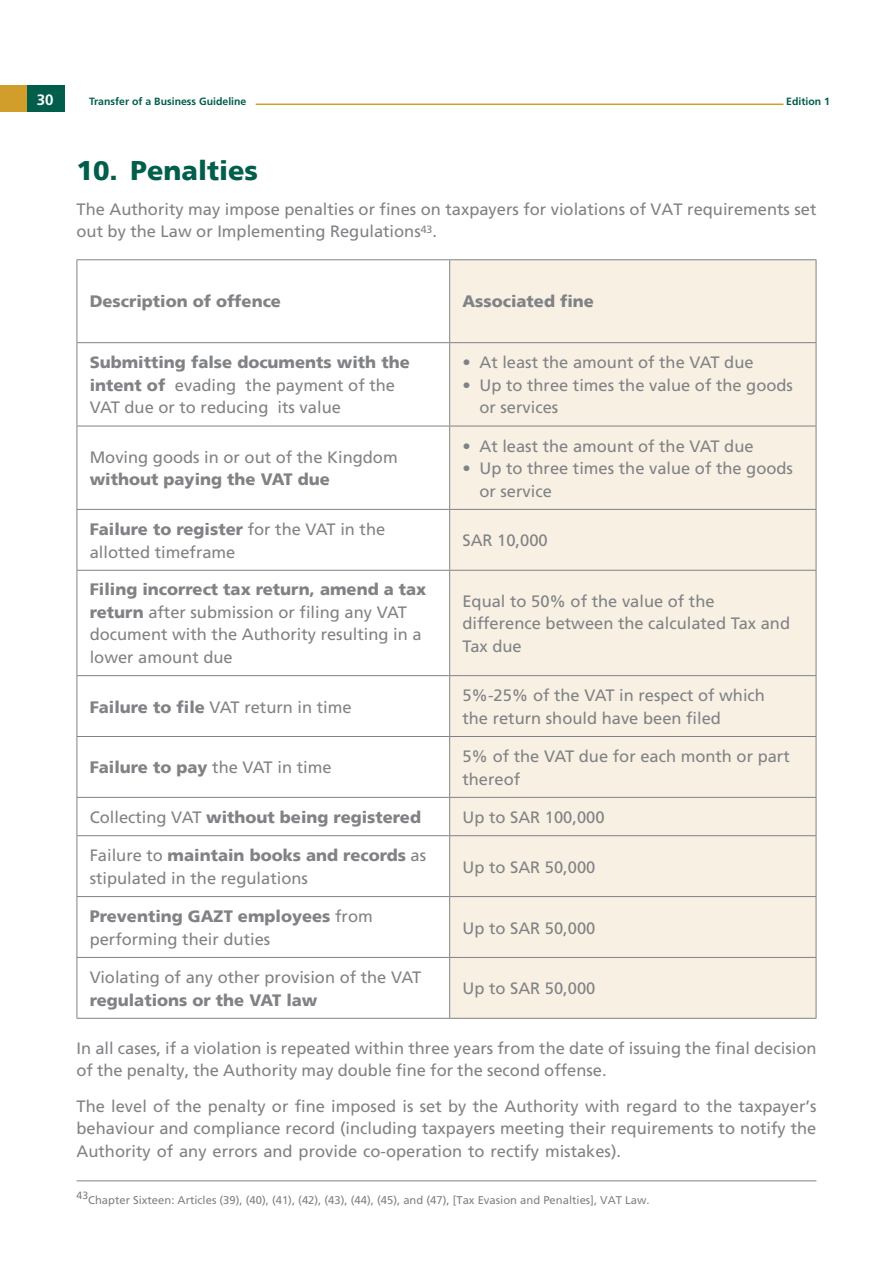
<style>
.page{position:relative;width:893px;height:1263px;background:#fff}
.page>*{position:absolute;margin:0;border:0;box-sizing:border-box;transform-origin:0 0}
.t1{font:900 27px "Frutiger 75";color:#005e4b}
.t2{font:16.5px/22.5px "Frutiger";color:#808285}
.t3{font:900 16.5px "Frutiger 75";color:#808285}
.t4{font:700 15px "Frutiger";color:#fff}
.t5{font:11.25px "Frutiger";color:#808285}
.t6{font:700 10.5px "Frutiger";color:#005e4b}
.t7{font:10.5px "Frutiger";color:#808285}
.s1{font-size:16.5px}
.s2{font-family:"Frutiger";font-weight:400}
.s3{font-family:"Frutiger 75";font-weight:900}
</style>
<div class="page">
<div style="left:26px;top:85px;width:38px;height:27px;background:#005e4b"></div>
<div style="left:0;top:85px;width:26px;height:27px;background:#d19e2c"></div>
<hr style="left:256px;top:104px;width:527px;height:1px;background:#d19e2c">
<hr style="left:77px;top:1180px;width:739px;height:1px;background:#808285">
<div style="left:450px;top:260px;width:366px;height:758px;background:#f8f0e3"></div>
<hr style="left:77px;top:259px;width:373px;height:1px;background:#808285">
<hr style="left:77px;top:260px;width:1px;height:82px;background:#808285">
<hr style="left:450px;top:259px;width:366px;height:1px;background:#808285">
<hr style="left:449px;top:260px;width:1px;height:82px;background:#808285">
<hr style="left:816px;top:260px;width:1px;height:82px;background:#808285">
<hr style="left:77px;top:342px;width:373px;height:1px;background:#808285">
<hr style="left:77px;top:343px;width:1px;height:83px;background:#808285">
<hr style="left:450px;top:342px;width:366px;height:1px;background:#808285">
<hr style="left:449px;top:343px;width:1px;height:83px;background:#808285">
<hr style="left:816px;top:343px;width:1px;height:83px;background:#808285">
<hr style="left:77px;top:426px;width:373px;height:1px;background:#808285">
<hr style="left:77px;top:426px;width:1px;height:83px;background:#808285">
<hr style="left:450px;top:426px;width:366px;height:1px;background:#808285">
<hr style="left:449px;top:426px;width:1px;height:83px;background:#808285">
<hr style="left:816px;top:426px;width:1px;height:83px;background:#808285">
<hr style="left:77px;top:509px;width:373px;height:1px;background:#808285">
<hr style="left:77px;top:510px;width:1px;height:60px;background:#808285">
<hr style="left:450px;top:509px;width:366px;height:1px;background:#808285">
<hr style="left:449px;top:510px;width:1px;height:60px;background:#808285">
<hr style="left:816px;top:510px;width:1px;height:60px;background:#808285">
<hr style="left:77px;top:570px;width:373px;height:1px;background:#808285">
<hr style="left:77px;top:571px;width:1px;height:104px;background:#808285">
<hr style="left:450px;top:570px;width:366px;height:1px;background:#808285">
<hr style="left:449px;top:571px;width:1px;height:104px;background:#808285">
<hr style="left:816px;top:571px;width:1px;height:104px;background:#808285">
<hr style="left:77px;top:675px;width:373px;height:1px;background:#808285">
<hr style="left:77px;top:676px;width:1px;height:60px;background:#808285">
<hr style="left:450px;top:675px;width:366px;height:1px;background:#808285">
<hr style="left:449px;top:676px;width:1px;height:60px;background:#808285">
<hr style="left:816px;top:676px;width:1px;height:60px;background:#808285">
<hr style="left:77px;top:736px;width:373px;height:1px;background:#808285">
<hr style="left:77px;top:737px;width:1px;height:60px;background:#808285">
<hr style="left:450px;top:736px;width:366px;height:1px;background:#808285">
<hr style="left:449px;top:737px;width:1px;height:60px;background:#808285">
<hr style="left:816px;top:737px;width:1px;height:60px;background:#808285">
<hr style="left:77px;top:797px;width:373px;height:1px;background:#808285">
<hr style="left:77px;top:798px;width:1px;height:37px;background:#808285">
<hr style="left:450px;top:797px;width:366px;height:1px;background:#808285">
<hr style="left:449px;top:798px;width:1px;height:37px;background:#808285">
<hr style="left:816px;top:798px;width:1px;height:37px;background:#808285">
<hr style="left:77px;top:835px;width:373px;height:1px;background:#808285">
<hr style="left:77px;top:836px;width:1px;height:60px;background:#808285">
<hr style="left:450px;top:835px;width:366px;height:1px;background:#808285">
<hr style="left:449px;top:836px;width:1px;height:60px;background:#808285">
<hr style="left:816px;top:836px;width:1px;height:60px;background:#808285">
<hr style="left:77px;top:896px;width:373px;height:1px;background:#808285">
<hr style="left:77px;top:897px;width:1px;height:60px;background:#808285">
<hr style="left:450px;top:896px;width:366px;height:1px;background:#808285">
<hr style="left:449px;top:897px;width:1px;height:60px;background:#808285">
<hr style="left:816px;top:897px;width:1px;height:60px;background:#808285">
<hr style="left:77px;top:957px;width:373px;height:1px;background:#808285">
<hr style="left:77px;top:958px;width:1px;height:60px;background:#808285">
<hr style="left:450px;top:957px;width:366px;height:1px;background:#808285">
<hr style="left:449px;top:958px;width:1px;height:60px;background:#808285">
<hr style="left:816px;top:958px;width:1px;height:60px;background:#808285">
<hr style="left:77px;top:1018px;width:373px;height:1px;background:#808285">
<hr style="left:450px;top:1018px;width:366px;height:1px;background:#808285">
<p class="t4" style="left:37px;top:91px;width:18px">30</p>
<p class="t6" style="left:89px;top:95px;width:159px">Transfer of a Business Guideline</p>
<p class="t6" style="left:786px;top:95px;width:45px">Edition 1</p>
<h1 class="t1" style="left:131px;top:154px;width:129px">Penalties</h1>
<h1 class="t1" style="left:77px;top:154px;width:43px">10.</h1>
<p class="t2" style="left:77px;top:198px;width:741px">The Authority may impose penalties or fines on taxpayers for violations of VAT requirements set</p>
<p class="t7" style="left:421px;top:223px;width:18px">43<span class="s1">.</span></p>
<p class="t2" style="left:77px;top:220px;width:346px">out by the Law or Implementing Regulations</p>
<p class="t3" style="left:90px;top:292px;width:193px">Description of offence</p>
<p class="t3" style="left:462px;top:292px;width:133px">Associated fine</p>
<p class="t3" style="left:90px;top:352px;width:322px">Submitting false documents with the</p>
<p class="t2" style="left:246px;top:373px;width:151px">the payment of the</p>
<p class="t3" style="left:90px;top:375px;width:77px">intent of</p>
<p class="t2" style="left:175px;top:373px;width:63px">evading</p>
<p class="t2" style="left:462px;top:351px;width:10px">•</p>
<p class="t2" style="left:462px;top:374px;width:10px">•</p>
<p class="t2" style="left:479px;top:351px;width:276px">At least the amount of the VAT due</p>
<p class="t2" style="left:479px;top:374px;width:315px">Up to three times the value of the goods</p>
<p class="t2" style="left:90px;top:396px;width:180px">VAT due or to reducing</p>
<p class="t2" style="left:278px;top:396px;width:65px">its value</p>
<p class="t2" style="left:479px;top:396px;width:80px">or services</p>
<p class="t2" style="left:90px;top:446px;width:310px">Moving goods in or out of the Kingdom</p>
<p class="t3" style="left:90px;top:470px;width:242px">without paying the VAT due</p>
<p class="t2" style="left:462px;top:434px;width:10px">•</p>
<p class="t2" style="left:462px;top:457px;width:10px">•</p>
<p class="t2" style="left:479px;top:434px;width:276px">At least the amount of the VAT due</p>
<p class="t2" style="left:479px;top:457px;width:315px">Up to three times the value of the goods</p>
<p class="t2" style="left:479px;top:479px;width:74px">or service</p>
<p class="t3" style="left:90px;top:519px;width:297px">Failure to register <span class="s2">for the VAT in the</span></p>
<p class="t2" style="left:462px;top:529px;width:87px">SAR 10,000</p>
<p class="t2" style="left:90px;top:540px;width:147px">allotted timeframe</p>
<p class="t3" style="left:90px;top:580px;width:338px">Filing incorrect tax return, amend a tax</p>
<p class="t2" style="left:90px;top:601px;width:333px"><span class="s3">return</span> after submission or filing any VAT document with the Authority resulting in a lower amount due</p>
<p class="t2" style="left:462px;top:590px;width:329px">Equal to 50% of the value of the difference between the calculated Tax and<br>Tax due</p>
<p class="t2" style="left:462px;top:684px;width:304px">5%-25% of the VAT in respect of which</p>
<p class="t2" style="left:90px;top:695px;width:263px"><span class="s3">Failure to file</span> VAT return in time</p>
<p class="t2" style="left:462px;top:707px;width:260px">the return should have been filed</p>
<p class="t2" style="left:462px;top:745px;width:329px">5% of the VAT due for each month or part</p>
<p class="t3" style="left:90px;top:758px;width:243px">Failure to pay <span class="s2">the VAT in time</span></p>
<p class="t2" style="left:462px;top:767px;width:59px">thereof</p>
<p class="t2" style="left:462px;top:806px;width:144px">Up to SAR 100,000</p>
<p class="t3" style="left:90px;top:807px;width:333px"><span class="s2">Collecting VAT</span> without being registered</p>
<p class="t3" style="left:90px;top:846px;width:338px"><span class="s2">Failure to</span> maintain books and records <span class="s2">as</span></p>
<p class="t2" style="left:462px;top:855px;width:134px">Up to SAR 50,000</p>
<p class="t2" style="left:90px;top:867px;width:220px">stipulated in the regulations</p>
<p class="t3" style="left:90px;top:906px;width:285px">Preventing GAZT employees <span class="s2">from</span></p>
<p class="t2" style="left:462px;top:916px;width:134px">Up to SAR 50,000</p>
<p class="t2" style="left:90px;top:928px;width:182px">performing their duties</p>
<p class="t2" style="left:90px;top:966px;width:333px">Violating of any other provision of the VAT</p>
<p class="t2" style="left:462px;top:977px;width:134px">Up to SAR 50,000</p>
<p class="t3" style="left:90px;top:990px;width:229px">regulations or the VAT law</p>
<p class="t2" style="left:77px;top:1036px;width:741px">In all cases if, a violation is repeated within three years from the date of issuing the final decision of the penalty, the Authority may double fine for the second offense.</p>
<p class="t2" style="left:77px;top:1094px;width:741px;text-align:justify">The level of the penalty or fine imposed is set by the Authority with regard to the taxpayer s’ behaviour and compliance record (including taxpayers meeting their requirements to notify the Authority of any errors and provide co-operation to rectify mistakes .(</p>
<p class="t7" style="left:77px;top:1189px;width:13px">43</p>
<p class="t5" style="left:88px;top:1193px;width:563px">Chapter Sixteen: Articles (39 (,) 40 (,) 41 (,) 42 (,) 43 (,) 44 (,) 45 ,) and (47 [,) Tax Evasion and Penalties ,] VAT Law.</p>
</div>
